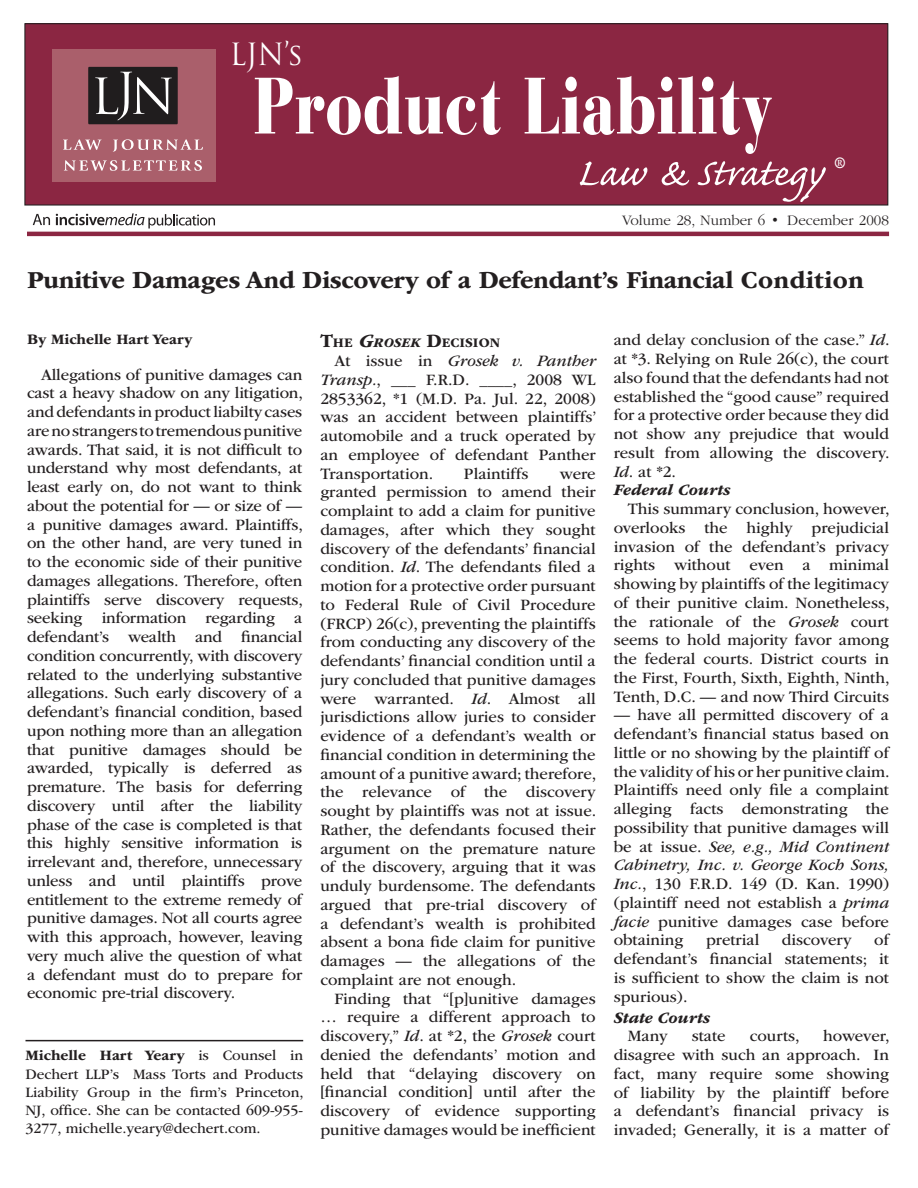
<style>
.page{position:relative;width:918px;height:1188px;background:#fff}
.page>*{position:absolute;margin:0;border:0;box-sizing:border-box;transform-origin:0 0}
.t1{font:900 79.2px "Bauer Bodoni Std";color:#fff;scale:.78 1}
.t2{font:49.2px "Caflisch Script Pro";color:#fff;scale:1.06 1}
.t3{font:29.85px "Trajan Pro";color:#fff;scale:.93 1}
.HEAD_headline{font:700 25.5px "ITC Garamond Std";letter-spacing:-.015em;color:#231f20}
.TEXT_bodyCopy{font:16.5px/18.8px "ITC Garamond Std";color:#231f20;text-align:justify}
.SUBHEAD_ital{font:italic 700 16.5px "ITC Garamond Std";color:#231f20}
.BIO{font:15px/18.3px "ITC Garamond Std";color:#231f20;text-align:justify}
.t4{font:300 15px "ITC Garamond Std";color:#231f20}
.BYLINE{font:700 15px "ITC Garamond Std";color:#231f20}
.t5{font:700 14.85px "Sabon LT Std";color:#fff;scale:.93 1}
.SUBHEAD{font:700 13.65px "ITC Garamond Std";color:#231f20}
.s1{font-weight:700}
.s2{font-size:19.5px}
.s3{font-style:italic;font-size:19.5px}
.s4{font-style:italic}
</style>
<div class="page">
<hr style="left:26px;top:1040px;width:277px;height:1px;background:#231f20">
<hr style="left:27px;top:232px;width:862px;height:4px;background:#8b2642">
<div style="left:25px;top:24px;width:863px;height:181px;background:#8b2642"></div>
<div style="left:24px;top:23px;width:864px;height:183px;border:1px solid #231f20"></div>
<div style="left:53px;top:49px;width:163px;height:132px;background:#aa5f6b"></div>
<div style="left:88px;top:67px;width:90px;height:57px;background:#201d1e"></div>
<svg style="left:95px;top:72px;width:77px;height:48px"></svg>
<svg style="left:63px;top:139px;width:39px;height:11px"></svg>
<svg style="left:113px;top:139px;width:90px;height:13px"></svg>
<svg style="left:64px;top:160px;width:138px;height:11px"></svg>
<svg style="left:33px;top:214px;width:17px;height:11px"></svg>
<svg style="left:56px;top:213px;width:159px;height:16px"></svg>
<p class="t3" style="left:230px;top:35px;width:80px">LJN’s</p>
<p class="t1" style="left:253px;top:58px;width:667px">Product Liability</p>
<p class="t2" style="left:576px;top:148px;width:234px">Law &amp; Strategy</p>
<p class="t5" style="left:834px;top:154px;width:13px">®</p>
<p class="t4" style="left:622px;top:212px;width:268px">Volume 28, Number 6 • December 2008</p>
<p class="HEAD_headline" style="left:27px;top:265px;width:838px">Punitive Damages And Discovery of a Defendant’s Financial Condition</p>
<p class="BYLINE" style="left:27px;top:331px;width:167px">By Michelle Hart Yeary</p>
<p class="TEXT_bodyCopy" style="left:27px;top:365px;width:277px;text-indent:14px">Allegations of punitive damages can cast a heavy shadow on any litigation, and defendants in product liabilty cases are no strangers to tremendous punitive awards. That said, it is not difficult to understand why most defendants, at least early on, do not want to think about the potential for — or size of — a punitive damages award. Plaintiffs, on the other hand, are very tuned in to the economic side of their punitive damages allegations. Therefore, often plaintiffs serve discovery requests, seeking information regarding a defendant’s wealth and financial condition concurrently, with discovery related to the underlying substantive allegations. Such early discovery of a defendant’s financial condition, based upon nothing more than an allegation that punitive damages should be awarded, typically is deferred as premature. The basis for deferring discovery until after the liability phase of the case is completed is that this highly sensitive information is irrelevant and, therefore, unnecessary unless and until plaintiffs prove entitlement to the extreme remedy of punitive damages. Not all courts agree with this approach, however, leaving very much alive the question of what a defendant must do to prepare for economic pre-trial discovery.</p>
<p class="BIO" style="left:26px;top:1047px;width:280px"><span class="s1">Michelle Hart Yeary</span> is Counsel in Dechert LLP’s Mass Torts and Products Liability Group in the firm’s Princeton, NJ, office. She can be contacted 609-955- 3277, michelle.yeary@dechert.com.</p>
<p class="SUBHEAD" style="left:320px;top:335px;width:181px"><span class="s2">T</span>HE <span class="s3">G</span><span class="s4">ROSEK</span> <span class="s2">D</span>ECISION</p>
<p class="TEXT_bodyCopy" style="left:320px;top:352px;width:278px;text-indent:14px">At issue in <span class="s4">Grosek v. Panther Transp.</span>, ___ F.R.D. ____, 2008 WL 2853362, *1 (M.D. Pa. Jul. 22, 2008) was an accident between plaintiffs’ automobile and a truck operated by an employee of defendant Panther Transportation.</p>
<p class="TEXT_bodyCopy" style="left:464px;top:464px;width:66px">Plaintiffs</p>
<p class="TEXT_bodyCopy" style="left:320px;top:464px;width:278px;text-indent:240px">were granted permission to amend their complaint to add a claim for punitive damages, after which they sought discovery of the defendants’ financial condition. <span class="s4">Id</span>. The defendants filed a motion for a protective order pursuant to Federal Rule of Civil Procedure (FRCP) 26(c), preventing the plaintiffs from conducting any discovery of the defendants’ financial condition until a jury concluded that punitive damages were warranted. <span class="s4">Id</span>. Almost all jurisdictions allow juries to consider evidence of a defendant’s wealth or financial condition in determining the amount of a punitive award; therefore, the relevance of the discovery sought by plaintiffs was not at issue.<br>Rather, the defendants focused their argument on the premature nature of the discovery, arguing that it was unduly burdensome. The defendants argued that pre-trial discovery of a defendant’s wealth is prohibited absent a bona fide claim for punitive damages — the allegations of the complaint are not enough.</p>
<p class="TEXT_bodyCopy" style="left:320px;top:989px;width:277px;text-indent:14px">Finding that “[p]unitive damages … require a different approach to discovery,” <span class="s4">Id</span>. at *2, the <span class="s4">Grosek</span> court denied the defendants’ motion and held that “delaying discovery on [financial condition] until after the discovery of evidence supporting punitive damages would be inefficient</p>
<p class="TEXT_bodyCopy" style="left:614px;top:331px;width:278px">and delay conclusion of the case.” <span class="s4">Id</span>. at *3. Relying on Rule 26(c), the court also found that the defendants had not established the “good cause” required for a protective order because they did not show any prejudice that would result from allowing the discovery.<br><span class="s4">Id</span>. at *2.</p>
<p class="SUBHEAD_ital" style="left:614px;top:481px;width:118px">Federal Courts</p>
<p class="TEXT_bodyCopy" style="left:614px;top:500px;width:277px;text-indent:14px">This summary conclusion, however, overlooks the highly prejudicial invasion of the defendant’s privacy rights without even a minimal showing by plaintiffs of the legitimacy of their punitive claim. Nonetheless, the rationale of the <span class="s4">Grosek</span> court seems to hold majority favor among the federal courts. District courts in the First, Fourth, Sixth, Eighth, Ninth, Tenth, D.C. — and now Third Circuits</p>
<p class="TEXT_bodyCopy" style="left:614px;top:706px;width:277px">— have all permitted discovery of a defendant’s financial status based on little or no showing by the plaintiff of the validity of his or her punitive claim.<br>Plaintiffs need only file a complaint alleging facts demonstrating the possibility that punitive damages will be at issue. <span class="s4">See, e.g., Mid Continent Cabinetry, Inc. v. George Koch Sons, Inc.</span>, 130 F.R.D. 149 (D. Kan. 1990) (plaintiff need not establish a <span class="s4">prima facie</span> punitive damages case before obtaining</p>
<p class="TEXT_bodyCopy" style="left:614px;top:931px;width:277px;text-indent:261px">of defendant’s financial statements; it is sufficient to show the claim is not spurious).</p>
<p class="SUBHEAD_ital" style="left:614px;top:1008px;width:98px">State Courts</p>
<p class="TEXT_bodyCopy" style="left:628px;top:1027px;width:41px">Many</p>
<p class="TEXT_bodyCopy" style="left:692px;top:1027px;width:35px">state</p>
<p class="TEXT_bodyCopy" style="left:750px;top:1027px;width:51px">courts,</p>
<p class="TEXT_bodyCopy" style="left:706px;top:931px;width:55px">pretrial</p>
<p class="TEXT_bodyCopy" style="left:782px;top:931px;width:71px">discovery</p>
<p class="TEXT_bodyCopy" style="left:614px;top:1027px;width:277px;text-indent:209px">however, disagree with such an approach. In fact, many require some showing of liability by the plaintiff before a defendant’s financial privacy is invaded; Generally, it is a matter of</p>
</div>
